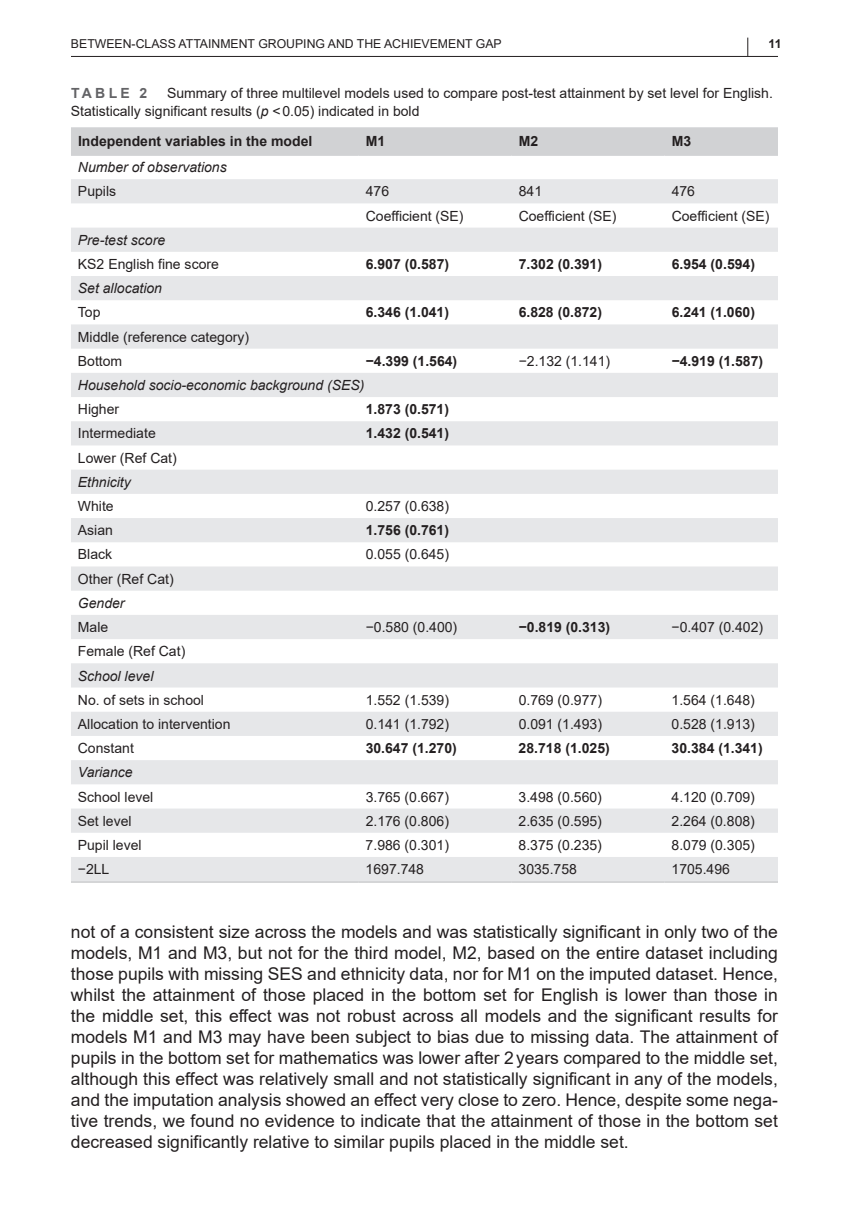
<style>
.page{position:relative;width:849px;height:1221px;background:#fff}
.page>*{position:absolute;margin:0;border:0;box-sizing:border-box;transform-origin:0 0}
.t1{font:17.5px/21px "Arial";color:#231f20;text-align:justify}
.t2{font:14px/24.2px "Arial";color:#231f20}
.t3{font:700 14px "Arial";color:#231f20}
.t4{font:italic 14px "Arial";color:#231f20}
.t5{font:700 14px "Arial";letter-spacing:.235em;color:#636366}
.t6{font:12.25px "Arial";color:#231f20}
.t7{font:700 12.25px "Arial";color:#231f20}
.s1{font-style:italic}
</style>
<div class="page">
<hr style="left:71px;top:56px;width:706px;height:1px;background:#231f20">
<svg style="left:747px;top:38px;width:1px;height:18px"></svg>
<div style="left:71px;top:127px;width:706px;height:27px;background:#d1d2d4"></div>
<svg style="left:71px;top:179px;width:706px;height:702px;fill:#e7e8ea"></svg>
<hr style="left:71px;top:154px;width:288px;height:2px;background:#d1d2d4">
<hr style="left:359px;top:154px;width:152px;height:2px;background:#d1d2d4">
<hr style="left:511px;top:154px;width:153px;height:2px;background:#d1d2d4">
<hr style="left:664px;top:154px;width:113px;height:2px;background:#d1d2d4">
<hr style="left:71px;top:881px;width:288px;height:1px;background:#d1d2d4">
<hr style="left:359px;top:881px;width:152px;height:1px;background:#d1d2d4">
<hr style="left:511px;top:881px;width:153px;height:1px;background:#d1d2d4">
<hr style="left:664px;top:881px;width:113px;height:1px;background:#d1d2d4">
<p class="t6" style="left:71px;top:35px;width:432px">BETWEEN-CLASS ATTAINMENT GROUPING AND THE ACHIEVEMENT GAP</p>
<p class="t7" style="left:768px;top:35px;width:14px">11</p>
<p class="t2" style="left:71px;top:85px;width:703px;line-height:17.5px;text-indent:96px">Summary of three multilevel models used to compare post-test attainment by set level for English.<br>Statistically significant results (<span class="s1">p</span> &lt;0.05) indicated in bold</p>
<p class="t5" style="left:71px;top:84px;width:78px">TABLE 2</p>
<p class="t3" style="left:78px;top:131px;width:236px">Independent variables in the model</p>
<p class="t3" style="left:366px;top:131px;width:21px">M1</p>
<p class="t3" style="left:518px;top:131px;width:21px">M2</p>
<p class="t3" style="left:671px;top:131px;width:21px">M3</p>
<p class="t4" style="left:78px;top:158px;width:150px">Number of observations</p>
<p class="t2" style="left:78px;top:179px;width:40px">Pupils</p>
<p class="t2" style="left:365px;top:179px;width:25px">476</p>
<p class="t2" style="left:518px;top:179px;width:25px">841</p>
<p class="t2" style="left:671px;top:179px;width:25px">476</p>
<p class="t2" style="left:365px;top:203px;width:99px">Coefficient (SE)</p>
<p class="t2" style="left:518px;top:203px;width:99px">Coefficient (SE)</p>
<p class="t2" style="left:671px;top:203px;width:99px">Coefficient (SE)</p>
<p class="t4" style="left:78px;top:231px;width:89px">Pre-test score</p>
<p class="t2" style="left:78px;top:252px;width:142px">KS2 English fine score</p>
<p class="t3" style="left:365px;top:254px;width:85px">6.907 (0.587)</p>
<p class="t3" style="left:518px;top:254px;width:85px">7.302 (0.391)</p>
<p class="t3" style="left:671px;top:254px;width:85px">6.954 (0.594)</p>
<p class="t4" style="left:78px;top:279px;width:86px">Set allocation</p>
<p class="t2" style="left:78px;top:300px;width:24px">Top</p>
<p class="t3" style="left:365px;top:302px;width:85px">6.346 (1.041)</p>
<p class="t3" style="left:518px;top:302px;width:85px">6.828 (0.872)</p>
<p class="t3" style="left:671px;top:302px;width:85px">6.241 (1.060)</p>
<p class="t2" style="left:78px;top:324px;width:173px">Middle (reference category)<br>Bottom</p>
<p class="t3" style="left:365px;top:351px;width:93px">−4.399 (1.564)</p>
<p class="t2" style="left:518px;top:349px;width:93px">−2.132 (1.141)</p>
<p class="t3" style="left:671px;top:351px;width:93px">−4.919 (1.587)</p>
<p class="t4" style="left:78px;top:376px;width:288px">Household socio-economic background (SES)</p>
<p class="t2" style="left:78px;top:397px;width:43px">Higher</p>
<p class="t3" style="left:365px;top:399px;width:85px">1.873 (0.571)</p>
<p class="t2" style="left:78px;top:421px;width:79px">Intermediate</p>
<p class="t3" style="left:365px;top:423px;width:85px">1.432 (0.541)</p>
<p class="t2" style="left:78px;top:445px;width:100px">Lower (Ref Cat)</p>
<p class="t4" style="left:78px;top:473px;width:54px">Ethnicity</p>
<p class="t2" style="left:78px;top:494px;width:37px">White</p>
<p class="t2" style="left:365px;top:494px;width:85px">0.257 (0.638)</p>
<p class="t2" style="left:78px;top:518px;width:37px">Asian</p>
<p class="t3" style="left:365px;top:520px;width:85px">1.756 (0.761)</p>
<p class="t2" style="left:78px;top:542px;width:36px">Black</p>
<p class="t2" style="left:365px;top:542px;width:85px">0.055 (0.645)</p>
<p class="t2" style="left:78px;top:566px;width:97px">Other (Ref Cat)</p>
<p class="t4" style="left:78px;top:594px;width:48px">Gender</p>
<p class="t2" style="left:78px;top:615px;width:32px">Male</p>
<p class="t2" style="left:365px;top:615px;width:93px">−0.580 (0.400)</p>
<p class="t3" style="left:518px;top:617px;width:93px">−0.819 (0.313)</p>
<p class="t2" style="left:671px;top:615px;width:93px">−0.407 (0.402)</p>
<p class="t2" style="left:78px;top:639px;width:109px">Female (Ref Cat)</p>
<p class="t4" style="left:78px;top:666px;width:77px">School level</p>
<p class="t2" style="left:78px;top:687px;width:128px">No. of sets in school</p>
<p class="t2" style="left:365px;top:687px;width:85px">1.552 (1.539)</p>
<p class="t2" style="left:518px;top:687px;width:85px">0.769 (0.977)</p>
<p class="t2" style="left:671px;top:687px;width:85px">1.564 (1.648)</p>
<p class="t2" style="left:78px;top:711px;width:154px">Allocation to intervention</p>
<p class="t2" style="left:365px;top:711px;width:85px">0.141 (1.792)</p>
<p class="t2" style="left:518px;top:711px;width:85px">0.091 (1.493)</p>
<p class="t2" style="left:671px;top:711px;width:85px">0.528 (1.913)</p>
<p class="t2" style="left:78px;top:736px;width:58px">Constant</p>
<p class="t3" style="left:365px;top:738px;width:93px">30.647 (1.270)</p>
<p class="t3" style="left:518px;top:738px;width:93px">28.718 (1.025)</p>
<p class="t3" style="left:671px;top:738px;width:93px">30.384 (1.341)</p>
<p class="t4" style="left:78px;top:763px;width:56px">Variance</p>
<p class="t2" style="left:78px;top:784px;width:77px">School level</p>
<p class="t2" style="left:365px;top:784px;width:85px">3.765 (0.667)</p>
<p class="t2" style="left:518px;top:784px;width:85px">3.498 (0.560)</p>
<p class="t2" style="left:671px;top:784px;width:85px">4.120 (0.709)</p>
<p class="t2" style="left:78px;top:808px;width:55px">Set level</p>
<p class="t2" style="left:365px;top:808px;width:85px">2.176 (0.806)</p>
<p class="t2" style="left:518px;top:808px;width:85px">2.635 (0.595)</p>
<p class="t2" style="left:671px;top:808px;width:85px">2.264 (0.808)</p>
<p class="t2" style="left:78px;top:832px;width:65px">Pupil level</p>
<p class="t2" style="left:365px;top:832px;width:85px">7.986 (0.301)</p>
<p class="t2" style="left:518px;top:832px;width:85px">8.375 (0.235)</p>
<p class="t2" style="left:671px;top:832px;width:85px">8.079 (0.305)</p>
<p class="t2" style="left:78px;top:857px;width:33px">−2LL</p>
<p class="t2" style="left:365px;top:857px;width:60px">1697.748</p>
<p class="t2" style="left:518px;top:857px;width:60px">3035.758</p>
<p class="t2" style="left:671px;top:857px;width:60px">1705.496</p>
<p class="t1" style="left:71px;top:920px;width:708px">not of a consistent size across the models and was statistically significant in only two of the models, M1 and M3, but not for the third model, M2, based on the entire dataset including those pupils with missing SES and ethnicity data, nor for M1 on the imputed dataset. Hence, whilst the attainment of those placed in the bottom set for English is lower than those in the middle set, this effect was not robust across all models and the significant results for models M1 and M3 may have been subject to bias due to missing data. The attainment of pupils in the bottom set for mathematics was lower after 2years compared to the middle set, although this effect was relatively small and not statistically significant in any of the models, and the imputation analysis showed an effect very close to zero. Hence, despite some nega&shy;tive trends, we found no evidence to indicate that the attainment of those in the bottom set decreased significantly relative to similar pupils placed in the middle set.</p>
</div>
